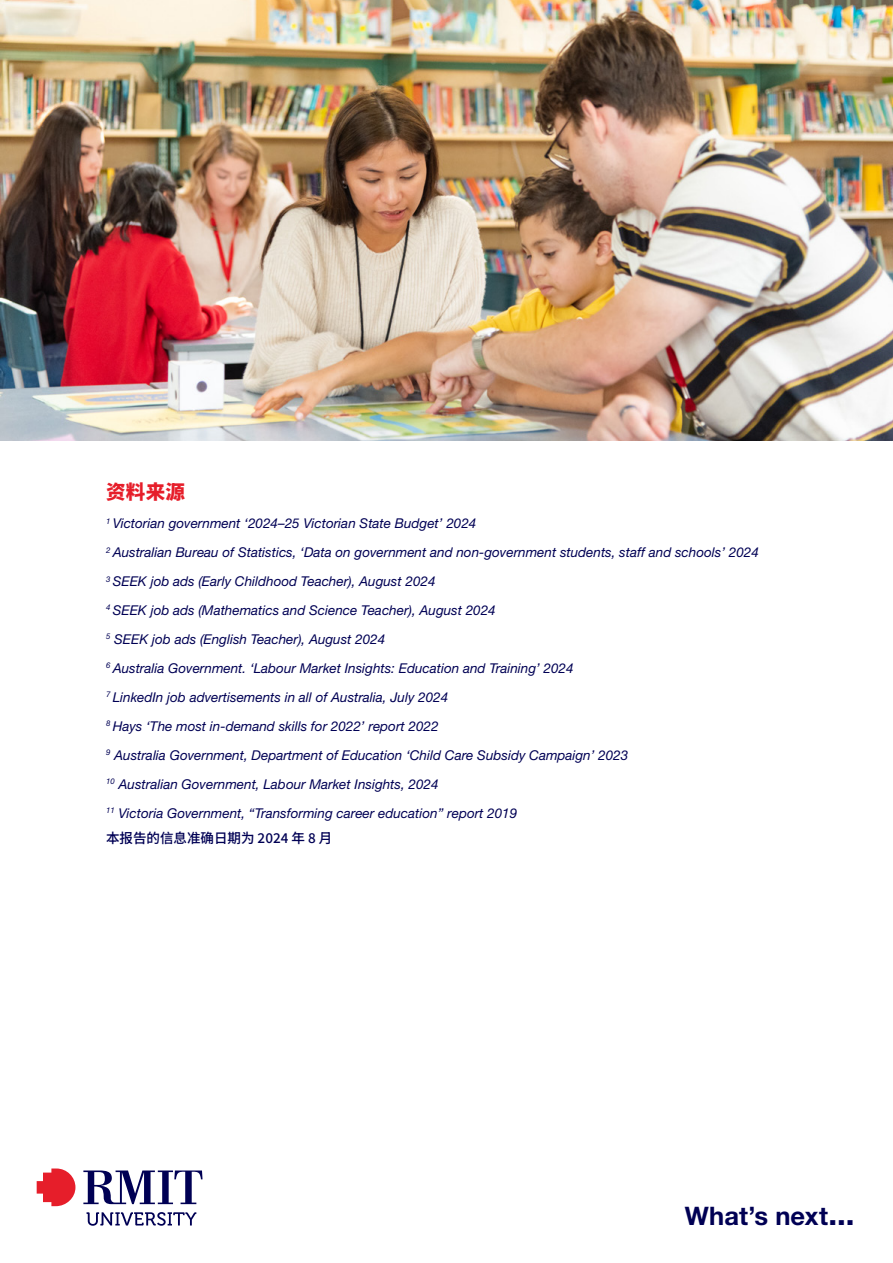
<style>
.page{position:relative;width:893px;height:1263px;background:#fff}
.page>*{position:absolute;margin:0;border:0;box-sizing:border-box;transform-origin:0 0}
.WCR_Subheader_17-White{font:700 25.5px "Helvetica Neue LT Pro";letter-spacing:.005em;color:#000054}
.WCR_Subheader_17-White-2{font:100 19.5px "Noto Sans SC";color:#e61e2a}
.WCR_Subheader_17-White-3{font:italic 13.5px/25.2px "Helvetica Neue LT Pro";color:#000054}
.s1{font-family:"Noto Sans SC";font-weight:100;font-style:normal}
.s2{font-size:31.5px}
</style>
<div class="page">
<img style="left:0;top:0;width:893px;height:441px">
<svg style="left:37px;top:1168px;width:38px;height:38px"></svg>
<svg style="left:83px;top:1170px;width:120px;height:34px"></svg>
<svg style="left:87px;top:1212px;width:109px;height:14px"></svg>
<p class="WCR_Subheader_17-White-2" style="left:106px;top:481px;width:80px">资料来源</p>
<p class="WCR_Subheader_17-White-3" style="left:106px;top:510px;width:372px"><sup>1</sup> Victorian government ‘2024–25 Victorian State Budget’ 2024</p>
<p class="WCR_Subheader_17-White-3" style="left:106px;top:539px;width:654px"><sup>2</sup> Australian Bureau of Statistics, ‘Data on government and non-government students, staff and schools’ 2024</p>
<p class="WCR_Subheader_17-White-3" style="left:106px;top:568px;width:331px"><sup>3</sup> SEEK job ads (Early Childhood Teacher), August 2024</p>
<p class="WCR_Subheader_17-White-3" style="left:106px;top:597px;width:391px"><sup>4</sup> SEEK job ads (Mathematics and Science Teacher), August 2024</p>
<p class="WCR_Subheader_17-White-3" style="left:106px;top:626px;width:281px"><sup>5</sup> SEEK job ads (English Teacher), August 2024</p>
<p class="WCR_Subheader_17-White-3" style="left:106px;top:655px;width:469px"><sup>6</sup> Australia Government. ‘Labour Market Insights: Education and Training’ 2024</p>
<p class="WCR_Subheader_17-White-3" style="left:106px;top:684px;width:344px"><sup>7</sup> LinkedIn job advertisements in all of Australia, July 2024</p>
<p class="WCR_Subheader_17-White-3" style="left:106px;top:713px;width:334px"><sup>8</sup> Hays ‘The most in-demand skills for 2022’ report 2022</p>
<p class="WCR_Subheader_17-White-3" style="left:106px;top:742px;width:524px"><sup>9</sup> Australia Government, Department of Education ‘Child Care Subsidy Campaign’ 2023</p>
<p class="WCR_Subheader_17-White-3" style="left:106px;top:771px;width:334px"><sup>10</sup> Australian Government, Labour Market Insights, 2024</p>
<p class="WCR_Subheader_17-White-3" style="left:106px;top:800px;width:413px"><sup>11</sup> Victoria Government, “Transforming career education” report 2019<span class="s1">本报告的信息准确日期为 2024 年 8 月</span></p>
<p class="WCR_Subheader_17-White" style="left:685px;top:1200px;width:171px">What’s next<span class="s2">...</span></p>
</div>
